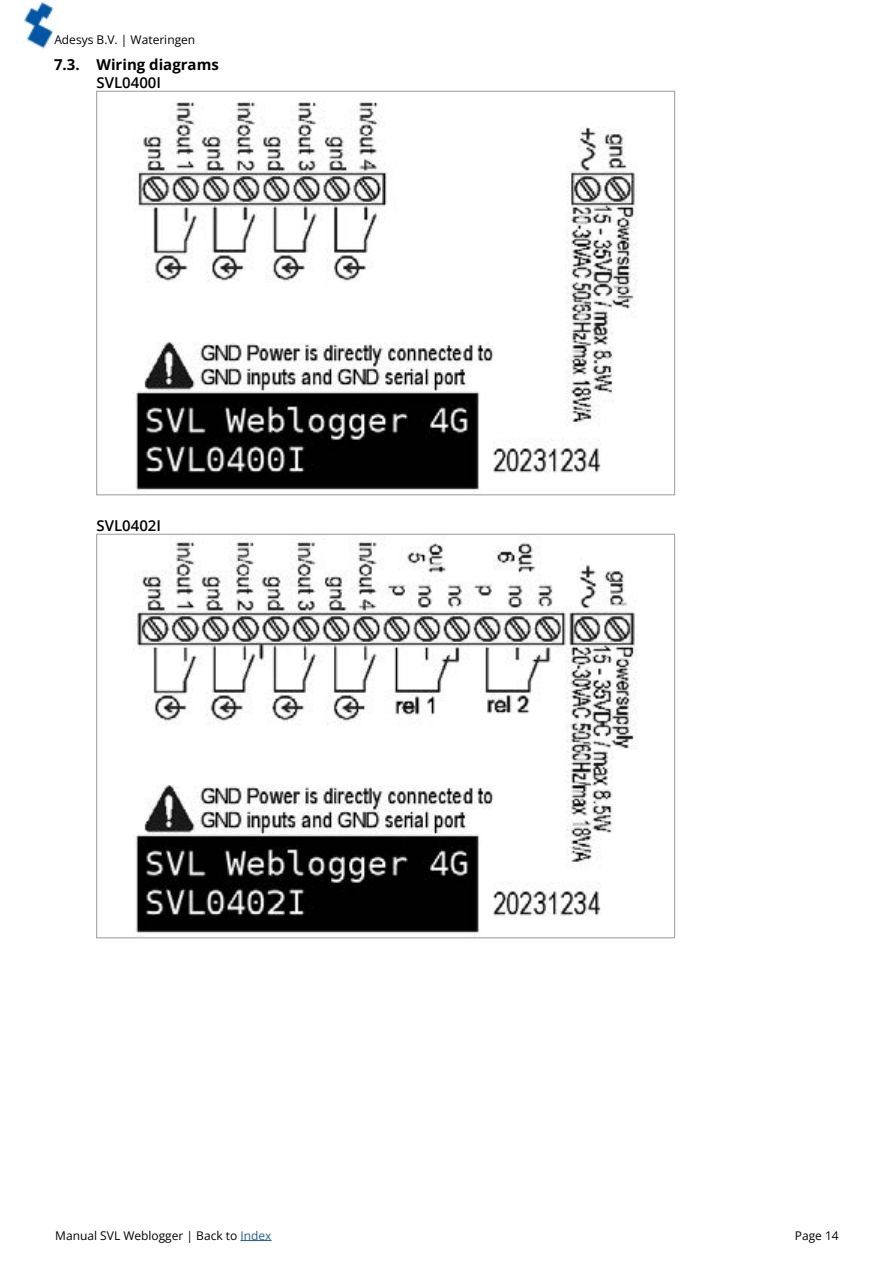
<style>
.page{position:relative;width:893px;height:1263px;background:#fff}
.page>*{position:absolute;margin:0;border:0;box-sizing:border-box;transform-origin:0 0}
.t1{font:700 15px "Open Sans";color:#000}
.t2{font:600 15px "Open Sans";color:#000}
.t3{font:12px "Open Sans";color:#000}
.s1{color:#275b9b}
</style>
<div class="page">
<img style="left:24px;top:2px;width:30px;height:47px">
<hr style="left:240px;top:1240px;width:32px;height:1px;background:#275b9b">
<img style="left:133px;top:102px;width:505px;height:391px">
<img style="left:133px;top:537px;width:504px;height:399px">
<p class="t3" style="left:54px;top:32px;width:142px">Adesys B.V. | Wateringen</p>
<p class="t1" style="left:54px;top:54px;width:166px">7.3. Wiring diagrams</p>
<p class="t2" style="left:97px;top:72px;width:66px">SVL0400I</p>
<p class="t2" style="left:97px;top:515px;width:66px">SVL0402I</p>
<p class="t3" style="left:55px;top:1227px;width:218px">Manual SVL Weblogger | Back to <span class="s1">Index</span></p>
<p class="t3" style="left:795px;top:1227px;width:46px">Page 14</p>
</div>
